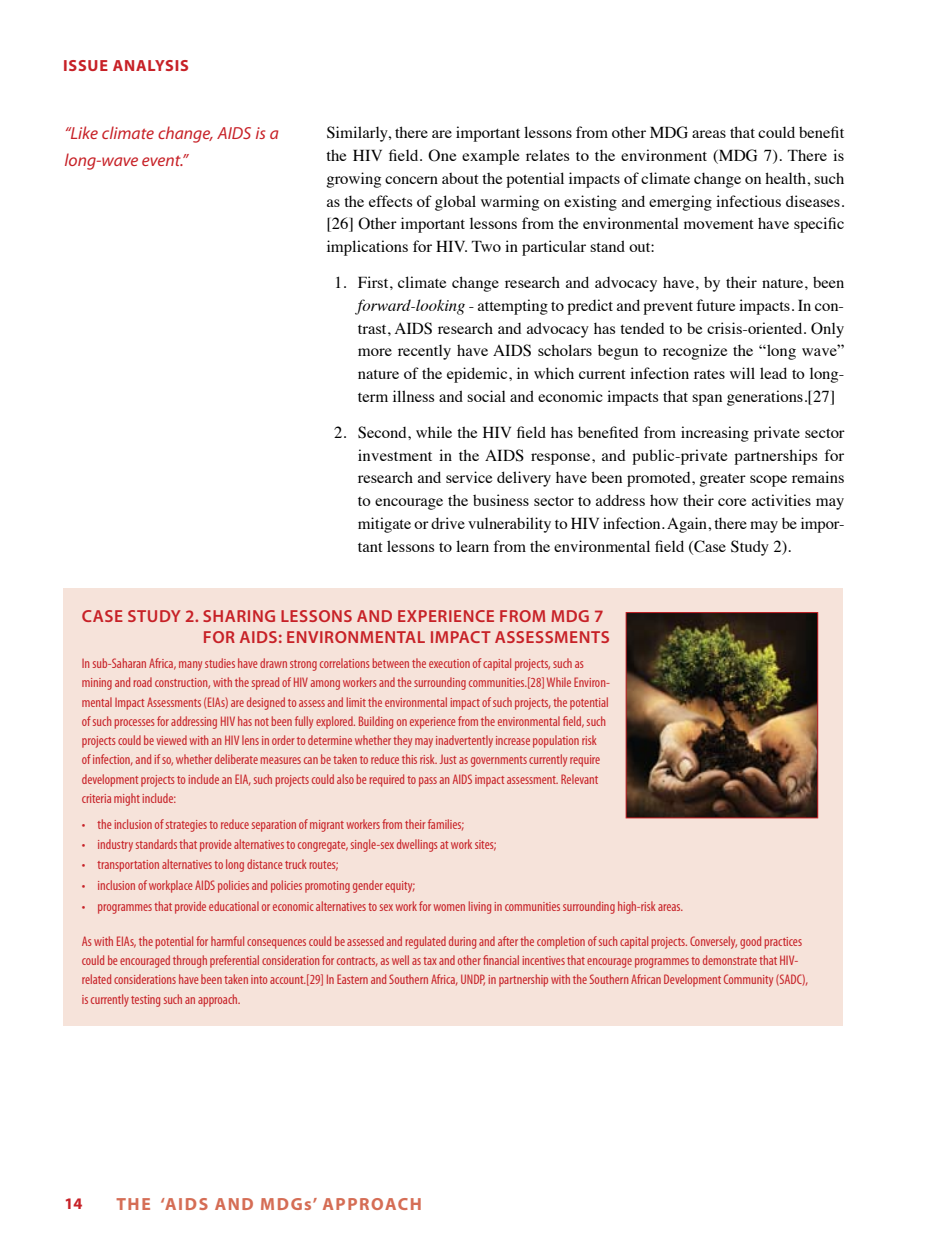
<style>
.page{position:relative;width:945px;height:1260px;background:#fff}
.page>*{position:absolute;margin:0;border:0;box-sizing:border-box;transform-origin:0 0}
.t1{font:700 17.68px "Myriad Pro";letter-spacing:.09em;color:#d56d55}
.t2{font:600 17.5px/21px "Myriad Pro";letter-spacing:.03em;color:#c72127}
.t3{font:italic 17.5px/26.6px "Myriad Pro";color:#c72127}
.t4{font:16.62px/22.8px "Times";color:#000;text-align:justify}
.t5{font:700 16.1px "Myriad Pro";letter-spacing:.035em;color:#c72127}
.t6{font:condensed 14px/19.2px "Myriad Pro";color:#c72127}
.s1{font-style:italic}
</style>
<div class="page">
<div style="left:63px;top:588px;width:780px;height:438px;background:#f6e3da"></div>
<img style="left:628px;top:614px;width:188px;height:202px">
<div style="left:626px;top:612px;width:192px;height:206px;border:1px solid #c72127"></div>
<p class="t5" style="left:63px;top:55px;width:10px">ISSU</p>
<p class="t5" style="left:99px;top:55px;width:75px">E ANALYSIS</p>
<p class="t3" style="left:65px;top:120px;width:216px">“Like climate change, AIDS is a long-wave event.”</p>
<p class="t4" style="left:326px;top:120px;width:520px">Similarly, there are important lessons from other MDG areas that could benefit the HIV field. One example relates to the environment (MDG 7). There is growing concern about the potential impacts of climate change on health, such as the effects of global warming on existing and emerging infectious diseases. [26] Other important lessons from the environmental movement have specific implications for HIV. Two in particular stand out:</p>
<p class="t4" style="left:358px;top:270px;width:488px;text-indent:-24px">1. First, climate change research and advocacy have, by their nature, been <span class="s1">forward-looking</span> - attempting to predict and prevent future impacts. In con&shy;trast, AIDS research and advocacy has tended to be crisis-oriented. Only more recently have AIDS scholars begun to recognize the “long wave” nature of the epidemic, in which current infection rates will lead to long&shy;term illness and social and economic impacts that span generations.[27]</p>
<p class="t4" style="left:358px;top:420px;width:488px;text-indent:-24px">2. Second, while the HIV field has benefited from increasing private sector investment in the AIDS response, and public-private partnerships for research and service delivery have been promoted, greater scope remains to encourage the business sector to address how their core activities may mitigate or drive vulnerability to HIV infection. Again, there may be impor&shy;tant lessons to learn from the environmental field (Case Study 2).</p>
<p class="t2" style="left:203px;top:606px;width:402px;text-indent:-121px">CASE STUDY 2. SHARING LESSONS AND EXPERIENCE FROM MDG 7<br>FOR AI DS: ENVIRONMENTAL IMPACT ASSESS</p>
<p class="t2" style="left:554px;top:627px;width:55px">MENTS</p>
<p class="t6" style="left:82px;top:654px;width:530px">In sub-Saharan Africa, many studies have drawn strong correlations between the execution of capital projects, such as mining and road construction, with the spread of HIV among workers and the surrounding communities.[28] While Environ&shy;mental Impact Assessments (EIAs) are designed to assess and limit the environmental impact of such projects, the potential of such processes for addressing HIV has not been fully explored. Building on experience from the environmental field, such projects could be viewed with an HIV lens in order to determine whether they may inadvertently increase population risk<br>of infection, and if so, whether deliberate measures can be taken to reduce this risk. Just as governments currently require development projects to include an EIA, such projects could also be required to pass an AIDS impact assessment. Relevant criteria might include:</p>
<p class="t6" style="left:82px;top:815px;width:384px">• the inclusion of strategies to reduce separation of migrant workers from their families;</p>
<p class="t6" style="left:82px;top:835px;width:416px">• industry standards that provide alternatives to congregate, single-sex dwellings at work sites;</p>
<p class="t6" style="left:82px;top:855px;width:258px">• transportation alternatives to long distance truck routes;</p>
<p class="t6" style="left:82px;top:876px;width:335px">• inclusion of workplace AIDS policies and policies promoting gender equity;</p>
<p class="t6" style="left:82px;top:896px;width:603px">• programmes that provide educational or economic alternatives to sex work for women living in communities surrounding high-risk areas.</p>
<p class="t6" style="left:82px;top:931px;width:728px">As with EIAs, the potential for harmful consequences could be assessed and regulated during and after the completion of such capital projects. Conversely, good practices could be encouraged through preferential consideration for contracts, as well as tax and other financial incentives that encourage programmes to demonstrate that HIV&shy;related considerations have been taken into account.[29] In Eastern and Southern Africa, UNDP, in partnership with the Southern African Development Community (SADC), is currently testing such an approach.</p>
<p class="t5" style="left:65px;top:1193px;width:19px">14</p>
<p class="t1" style="left:116px;top:1193px;width:61px">THE ‘AIDS</p>
<p class="t1" style="left:215px;top:1193px;width:61px">AND MDG</p>
<p class="t1" style="left:304px;top:1193px;width:119px">S’ APPROACH</p>
</div>
